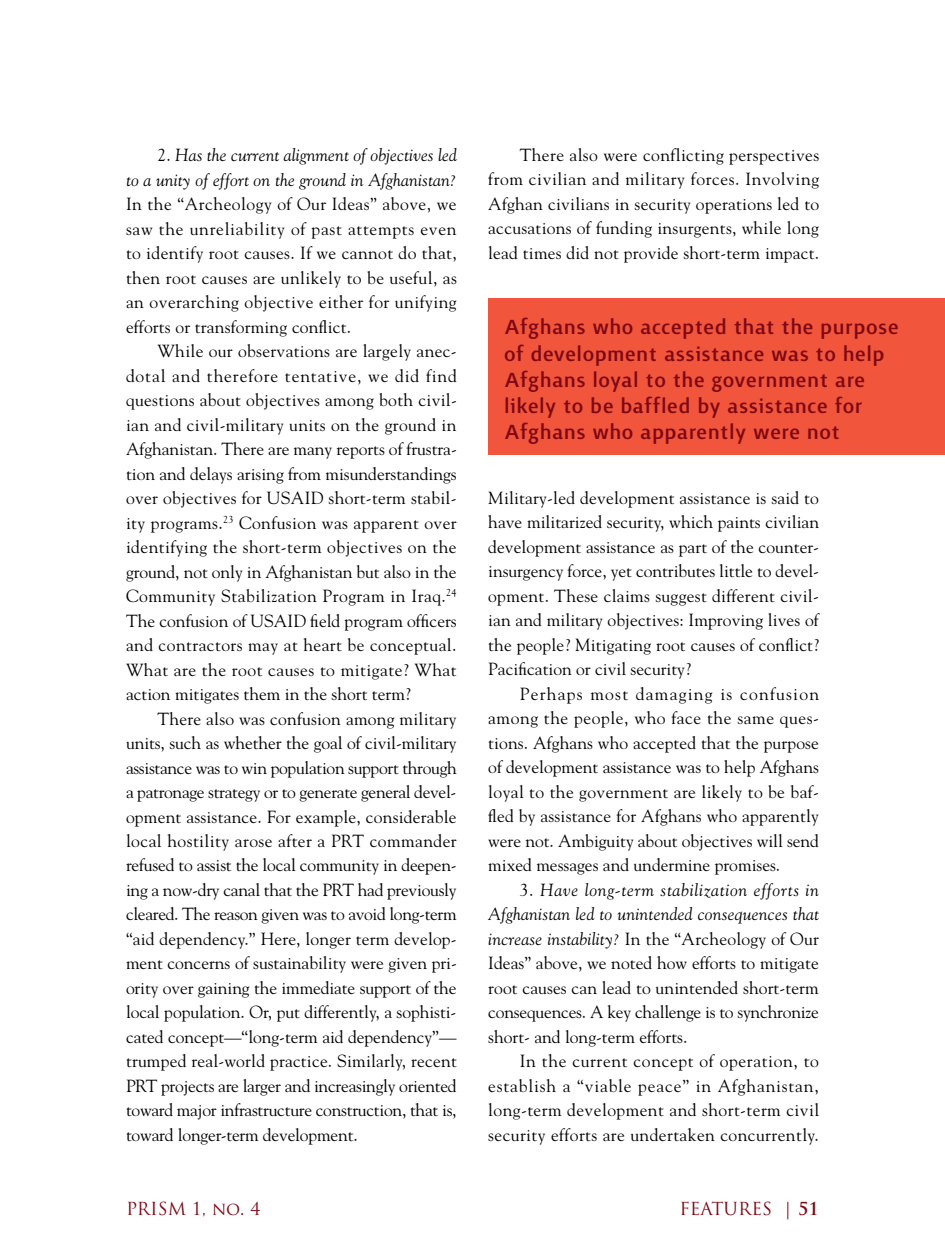
<style>
.page{position:relative;width:945px;height:1260px;background:#fff}
.page>*{position:absolute;margin:0;border:0;box-sizing:border-box;transform-origin:0 0}
.t1{font:500 26.25px/26.2px "Surface";letter-spacing:.02em;color:#7f0814}
.t2{font:17.5px/24.5px "Goudy Std";color:#000;text-align:justify}
.t3{font:italic 17.5px/24.5px "Goudy Std";letter-spacing:.01em;color:#000;text-align:right}
.t4{font:17.5px "Trajan Pro";color:#7f0814}
.s1{font-style:normal}
.s2{font-style:italic}
.s3{font-weight:700}
</style>
<div class="page">
<div style="left:488px;top:299px;width:457px;height:156px;background:#f1563c"></div>
<p class="t3" style="left:126px;top:143px;width:332px"><span class="s1">2.</span> Has the current alignment of objectives led<br>to a unity of effort on the ground in Afghanistan?</p>
<p class="t2" style="left:126px;top:191px;width:332px">In the “Archeology of Our Ideas” above, we saw the unreliability of past attempts even to identify root causes. If we cannot do that, then root causes are unlikely to be useful, as an overarching objective either for unifying efforts or transforming conflict.</p>
<p class="t2" style="left:126px;top:338px;width:332px;text-indent:32px">While our observations are largely anec&shy;dotal and therefore tentative, we did find questions about objectives among both civil&shy;ian and civil-military units on the ground in Afghanistan. There are many reports of frustra&shy;tion and delays arising from misunderstandings over objectives for USAID short-term stabil&shy;ity programs.<sup>23</sup> Confusion was apparent over identifying the short-term objectives on the ground, not only in Afghanistan but also in the Community Stabilization Program in Iraq.<sup>24<br></sup>The confusion of USAID field program officers and contractors may at heart be conceptual.<br>What are the root causes to mitigate? What action mitigates them in the short term?</p>
<p class="t2" style="left:126px;top:706px;width:332px;text-indent:32px">There also was confusion among military units, such as whether the goal of civil-military assistance was to win population support through a patronage strategy or to generate general devel&shy;opment assistance. For example, considerable local hostility arose after a PRT commander refused to assist the local community in deepen&shy;ing a now-dry canal that the PRT had previously cleared. The reason given was to avoid long-term “aid dependency.” Here, longer term develop&shy;ment concerns of sustainability were given pri&shy;ority over gaining the immediate support of the local population. Or, put differently, a sophisti&shy;cated concept—“long-term aid dependency”— trumped real-world practice. Similarly, recent PRT projects are larger and increasingly oriented toward major infrastructure construction, that is, toward longer-term development.</p>
<p class="t2" style="left:488px;top:142px;width:332px;text-indent:32px">There also were conflicting perspectives from civilian and military forces. Involving Afghan civilians in security operations led to accusations of funding insurgents, while long lead times did not provide short-term impact.</p>
<h1 class="t1" style="left:504px;top:315px;width:396px">Afghans who accepted that the purpose of development assistance was to help Afghans loyal to the government are likely to be baffled by assistance for Afghans who apparently were not</h1>
<p class="t2" style="left:488px;top:485px;width:332px">Military-led development assistance is said to have militarized security, which paints civilian development assistance as part of the counter&shy;insurgency force, yet contributes little to devel&shy;opment. These claims suggest different civil&shy;ian and military objectives: Improving lives of the people? Mitigating root causes of conflict?<br>Pacification or civil security?</p>
<p class="t2" style="left:488px;top:681px;width:332px;text-indent:32px">Perhaps most damaging is confusion among the people, who face the same ques&shy;tions. Afghans who accepted that the purpose of development assistance was to help Afghans loyal to the government are likely to be baf&shy;fled by assistance for Afghans who apparently were not. Ambiguity about objectives will send mixed messages and undermine promises.</p>
<p class="t2" style="left:488px;top:877px;width:332px;text-indent:32px">3. <span class="s2">Have long-term stabilization efforts in Afghanistan led to unintended consequences that increase instability?</span> In the “Archeology of Our Ideas” above, we noted how efforts to mitigate root causes can lead to unintended short-term consequences. A key challenge is to synchronize short- and long-term efforts.</p>
<p class="t2" style="left:488px;top:1049px;width:332px;text-indent:32px">In the current concept of operation, to establish a “viable peace” in Afghanistan, long-term development and short-term civil security efforts are undertaken concurrently.</p>
<p class="t4" style="left:126px;top:1197px;width:136px">PRISM 1, NO. 4</p>
<p class="t4" style="left:679px;top:1197px;width:141px">FEATURES | <span class="s3">51</span></p>
</div>
